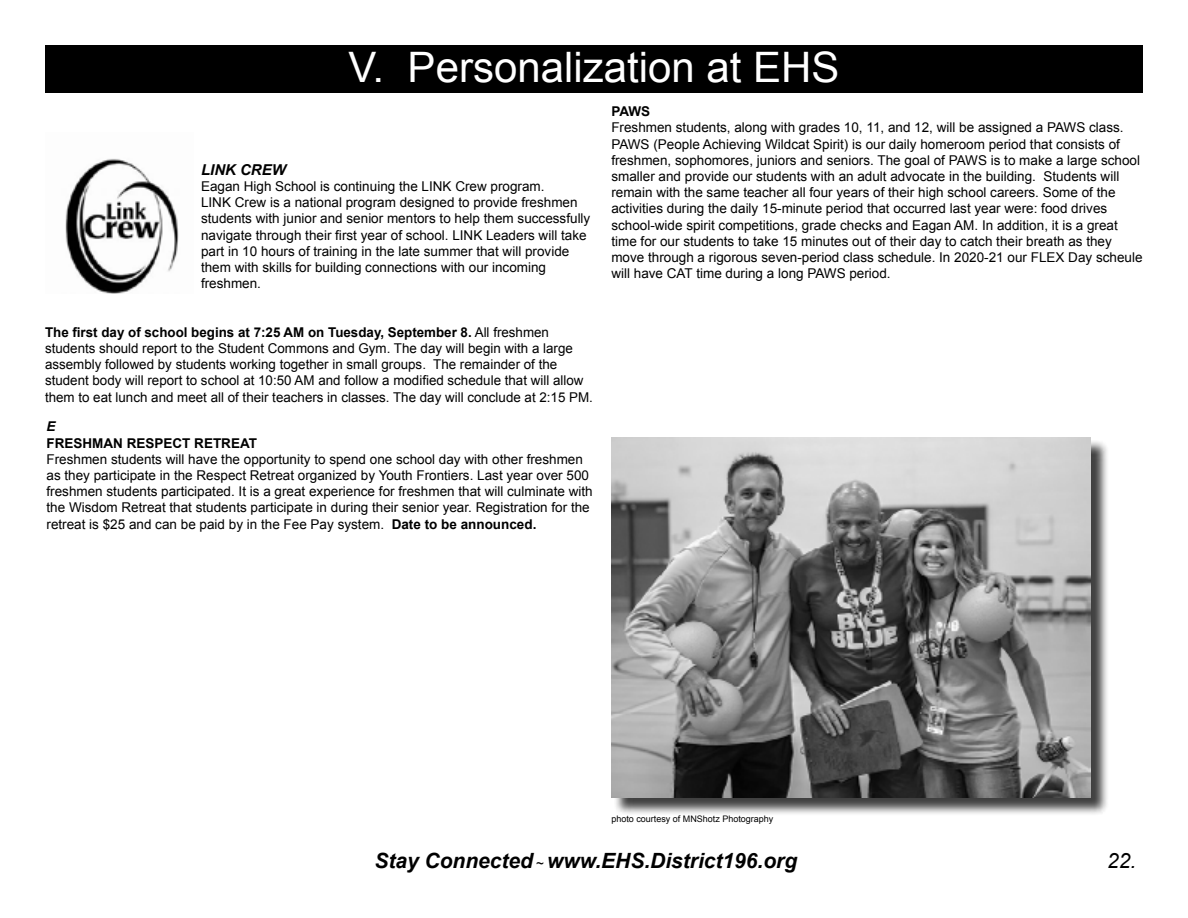
<style>
.page{position:relative;width:1188px;height:918px;background:#fff}
.page>*{position:absolute;margin:0;border:0;box-sizing:border-box;transform-origin:0 0}
.t1{font:42px "Arial";color:#fff}
.t2{font:italic 700 21px "Arial";color:#000}
.t3{font:italic 21px "Arial";color:#000}
.t4{font:italic 700 15px "Arial";color:#000}
.t5{font:13.5px/16.2px "Arial";color:#000}
.t6{font:700 13.5px "Arial";color:#000}
.t7{font:italic 700 13.5px "Arial";color:#000}
.t8{font:9px "Arial";color:#000}
.s1{font-weight:700}
.s2{font-weight:400;font-style:normal;font-size:13.5px}
</style>
<div class="page">
<div style="left:45px;top:45px;width:1098px;height:48px;background:#000"></div>
<img style="left:65px;top:158px;width:114px;height:135px">
<div style="left:614px;top:440px;width:495px;height:376px;background:#000;opacity:.75"></div>
<img style="left:611px;top:437px;width:480px;height:360px">
<h1 class="t1" style="left:348px;top:39px;width:493px">V. Personalization at EHS</h1>
<p class="t6" style="left:611px;top:102px;width:40px">PAWS</p>
<p class="t5" style="left:611px;top:120px;width:533px">Freshmen students, along with grades 10, 11, and 12, will be assigned a PAWS class.<br>PAWS (People Achieving Wildcat Spirit) is our daily homeroom period that consists of freshmen, sophomores, juniors and seniors. The goal of PAWS is to make a large school smaller and provide our students with an adult advocate in the building. Students will remain with the same teacher all four years of their high school careers. Some of the activities during the daily 15-minute period that occurred last year were: food drives school-wide spirit competitions, grade checks and Eagan AM. In addition, it is a great time for our students to take 15 minutes out of their day to catch their breath as they move through a rigorous seven-period class schedule. In 2020-21 our FLEX Day scheule will have CAT time during a long PAWS period.</p>
<p class="t4" style="left:201px;top:160px;width:86px">LINK CREW</p>
<p class="t5" style="left:201px;top:178px;width:391px">Eagan High School is continuing the LINK Crew program.<br>LINK Crew is a national program designed to provide freshmen students with junior and senior mentors to help them successfully navigate through their first year of school. LINK Leaders will take part in 10 hours of training in the late summer that will provide them with skills for building connections with our incoming freshmen.</p>
<p class="t5" style="left:45px;top:324px;width:549px"><span class="s1">The first day of school begins at 7:25 AM on Tuesday, September 8.</span> All freshmen students should report to the Student Commons and Gym. The day will begin with a large assembly followed by students working together in small groups. The remainder of the student body will report to school at 10:50 AM and follow a modified schedule that will allow them to eat lunch and meet all of their teachers in classes. The day will conclude at 2:15 PM.</p>
<p class="t7" style="left:47px;top:418px;width:11px">E</p>
<p class="t6" style="left:47px;top:434px;width:212px">FRESHMAN RESPECT RETREAT</p>
<p class="t5" style="left:47px;top:451px;width:548px">Freshmen students will have the opportunity to spend one school day with other freshmen as they participate in the Respect Retreat organized by Youth Frontiers. Last year over 500 freshmen students participated. It is a great experience for freshmen that will culminate with the Wisdom Retreat that students participate in during their senior year. Registration for the retreat is $25 and can be paid by in the Fee Pay system. <span class="s1">Date to be announced.</span></p>
<p class="t8" style="left:611px;top:813px;width:164px">photo courtesy of MNShotz Photography</p>
<h2 class="t2" style="left:374px;top:847px;width:424px">Stay Connected <span class="s2">~</span> www.EHS.District196.org</h2>
<h2 class="t3" style="left:1107px;top:847px;width:31px">22.</h2>
</div>
